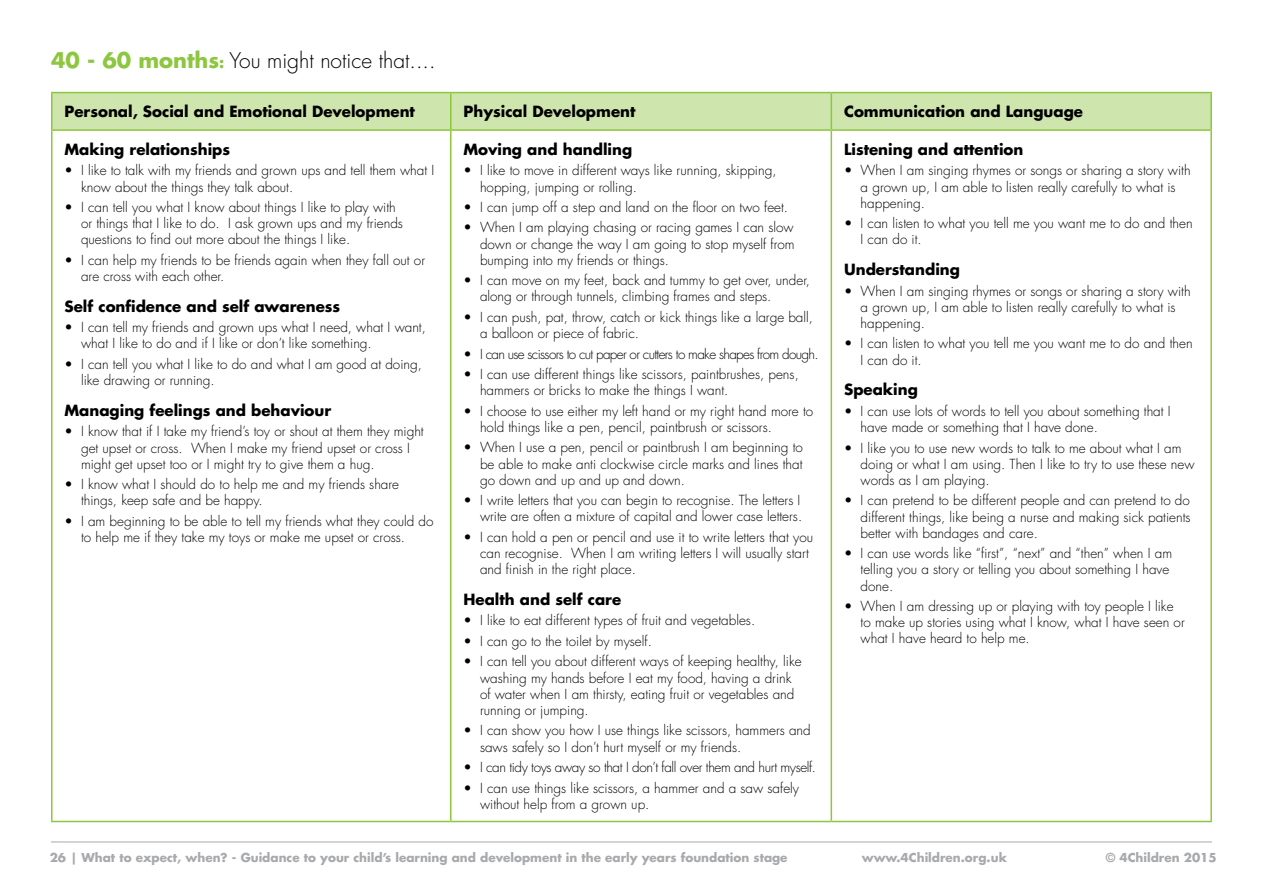
<style>
.page{position:relative;width:1263px;height:893px;background:#fff}
.page>*{position:absolute;margin:0;border:0;box-sizing:border-box;transform-origin:0 0}
.t1{font:300 21px "Futura LT";color:#000}
.t2{font:700 15px "Futura LT";color:#000}
.t3{font:300 13.5px/16.2px "Futura LT";color:#000}
.t4{font:300 13.5px "Futura LT";letter-spacing:-.05em;color:#000}
.t5{font:300 13.5px "Futura LT";letter-spacing:-.03em;color:#000}
.t6{font:700 12px "Futura LT";color:#a7a9ac}
.s1{font-weight:700;color:#8dc63f}
.s2{font-weight:700;font-size:15px;color:#8dc63f}
</style>
<div class="page">
<hr style="left:51px;top:842px;width:1161px;height:1px;background:#a7a9ac">
<div style="left:53px;top:93px;width:1157px;height:36px;background:#cfe5ae"></div>
<hr style="left:51px;top:92px;width:400px;height:1px;background:#8dc63f">
<hr style="left:51px;top:93px;width:2px;height:36px;background:#8dc63f">
<hr style="left:451px;top:92px;width:380px;height:1px;background:#8dc63f">
<hr style="left:450px;top:93px;width:1px;height:36px;background:#8dc63f">
<hr style="left:831px;top:92px;width:381px;height:1px;background:#8dc63f">
<hr style="left:831px;top:93px;width:1px;height:36px;background:#8dc63f">
<hr style="left:1210px;top:93px;width:2px;height:36px;background:#8dc63f">
<hr style="left:51px;top:129px;width:400px;height:2px;background:#8dc63f">
<hr style="left:51px;top:131px;width:2px;height:690px;background:#8dc63f">
<hr style="left:451px;top:129px;width:380px;height:2px;background:#8dc63f">
<hr style="left:450px;top:131px;width:1px;height:690px;background:#8dc63f">
<hr style="left:831px;top:129px;width:381px;height:2px;background:#8dc63f">
<hr style="left:831px;top:131px;width:1px;height:690px;background:#8dc63f">
<hr style="left:1210px;top:131px;width:2px;height:690px;background:#8dc63f">
<hr style="left:51px;top:821px;width:400px;height:1px;background:#8dc63f">
<hr style="left:451px;top:821px;width:380px;height:1px;background:#8dc63f">
<hr style="left:831px;top:821px;width:381px;height:1px;background:#8dc63f">
<h1 class="t1" style="left:51px;top:47px;width:386px"><span class="s1">40 - 60 months</span><span class="s2">:</span> You might notice that....</h1>
<p class="t2" style="left:65px;top:102px;width:352px">Personal, Social and Emotional Development</p>
<p class="t2" style="left:463px;top:102px;width:173px">Physical Development</p>
<p class="t2" style="left:844px;top:102px;width:240px">Communication and Language</p>
<p class="t2" style="left:65px;top:139px;width:167px">Making relationships</p>
<p class="t3" style="left:81px;top:163px;width:355px;text-indent:-16px">• I like to talk with my friends and grown ups and tell them what I know about the things they talk about.</p>
<p class="t3" style="left:81px;top:199px;width:323px;text-indent:-16px">• I can tell you what I know about things I like to play with or things that I like to do. I ask grown ups and my friends questions to find out more about the things I like.</p>
<p class="t3" style="left:81px;top:252px;width:346px;text-indent:-16px">• I can help my friends to be friends again when they fall out or are cross with each other.</p>
<p class="t2" style="left:65px;top:296px;width:277px">Self confidence and self awareness</p>
<p class="t3" style="left:81px;top:320px;width:346px;text-indent:-16px">• I can tell my friends and grown ups what I need, what I want, what I like to do and if I like or don’t like something.</p>
<p class="t3" style="left:81px;top:356px;width:342px;text-indent:-16px">• I can tell you what I like to do and what I am good at doing, like drawing or running.</p>
<p class="t2" style="left:65px;top:400px;width:268px">Managing feelings and behaviour</p>
<p class="t3" style="left:81px;top:424px;width:344px;text-indent:-16px">• I know that if I take my friend’s toy or shout at them they might get upset or cross. When I make my friend upset or cross I might get upset too or I might try to give them a hug.</p>
<p class="t3" style="left:81px;top:477px;width:320px;text-indent:-16px">• I know what I should do to help me and my friends share things, keep safe and be happy.</p>
<p class="t3" style="left:81px;top:513px;width:354px;text-indent:-16px">• I am beginning to be able to tell my friends what they could do to help me if they take my toys or make me upset or cross.</p>
<p class="t2" style="left:463px;top:139px;width:170px">Moving and handling</p>
<p class="t3" style="left:480px;top:163px;width:298px;text-indent:-16px">• I like to move in different ways like running, skipping, hopping, jumping or rolling.</p>
<p class="t3" style="left:463px;top:199px;width:326px">• I can jump off a step and land on the floor on two feet.</p>
<p class="t3" style="left:480px;top:220px;width:316px;text-align:justify;text-indent:-16px">• When I am playing chasing or racing games I can slow down or change the way I am going to stop myself from bumping into my friends or things.</p>
<p class="t3" style="left:480px;top:273px;width:331px;text-indent:-16px">• I can move on my feet, back and tummy to get over, under, along or through tunnels, climbing frames and steps.</p>
<p class="t3" style="left:480px;top:309px;width:335px;text-indent:-16px">• I can push, pat, throw, catch or kick things like a large ball, a balloon or piece of fabric.</p>
<p class="t4" style="left:463px;top:345px;width:357px">• I can use scissors to cut paper or cutters to make shapes from dough.</p>
<p class="t3" style="left:480px;top:366px;width:320px;text-indent:-16px">• I can use different things like scissors, paintbrushes, pens, hammers or bricks to make the things I want.</p>
<p class="t3" style="left:480px;top:403px;width:335px;text-indent:-16px">• I choose to use either my left hand or my right hand more to hold things like a pen, pencil, paintbrush or scissors.</p>
<p class="t3" style="left:480px;top:440px;width:324px;text-align:justify;text-indent:-16px">• When I use a pen, pencil or paintbrush I am beginning to be able to make anti clockwise circle marks and lines that go down and up and up and down.</p>
<p class="t3" style="left:463px;top:493px;width:340px;text-align:right">• I write letters that you can begin to recognise. The letters I write are often a mixture of capital and lower case letters.</p>
<p class="t3" style="left:480px;top:529px;width:335px;text-indent:-16px">• I can hold a pen or pencil and use it to write letters that you can recognise. When I am writing letters I will usually start and finish in the right place.</p>
<p class="t2" style="left:463px;top:589px;width:159px">Health and self care</p>
<p class="t3" style="left:463px;top:613px;width:293px">• I like to eat different types of fruit and vegetables.</p>
<p class="t3" style="left:463px;top:633px;width:190px">• I can go to the toilet by myself.</p>
<p class="t3" style="left:480px;top:654px;width:323px;text-indent:-16px">• I can tell you about different ways of keeping healthy, like washing my hands before I eat my food, having a drink of water when I am thirsty, eating fruit or vegetables and running or jumping.</p>
<p class="t3" style="left:480px;top:723px;width:332px;text-indent:-16px">• I can show you how I use things like scissors, hammers and saws safely so I don’t hurt myself or my friends.</p>
<p class="t5" style="left:463px;top:759px;width:354px">• I can tidy toys away so that I don’t fall over them and hurt myself.</p>
<p class="t3" style="left:480px;top:780px;width:321px;text-indent:-16px">• I can use things like scissors, a hammer and a saw safely without help from a grown up.</p>
<p class="t2" style="left:844px;top:139px;width:181px">Listening and attention</p>
<p class="t3" style="left:861px;top:163px;width:332px;text-indent:-16px">• When I am singing rhymes or songs or sharing a story with a grown up, I am able to listen really carefully to what is happening.</p>
<p class="t3" style="left:861px;top:216px;width:333px;text-indent:-16px">• I can listen to what you tell me you want me to do and then<br>I can do it.</p>
<p class="t2" style="left:844px;top:260px;width:117px">Understanding</p>
<p class="t3" style="left:861px;top:283px;width:332px;text-indent:-16px">• When I am singing rhymes or songs or sharing a story with a grown up, I am able to listen really carefully to what is happening.</p>
<p class="t3" style="left:861px;top:336px;width:333px;text-indent:-16px">• I can listen to what you tell me you want me to do and then<br>I can do it.</p>
<p class="t2" style="left:844px;top:380px;width:75px">Speaking</p>
<p class="t3" style="left:861px;top:403px;width:312px;text-indent:-16px">• I can use lots of words to tell you about something that I have made or something that I have done.</p>
<p class="t3" style="left:861px;top:440px;width:335px;text-indent:-16px">• I like you to use new words to talk to me about what I am doing or what I am using. Then I like to try to use these new words as I am playing.</p>
<p class="t3" style="left:861px;top:493px;width:332px;text-align:justify;text-indent:-16px">• I can pretend to be different people and can pretend to do different things, like being a nurse and making sick patients better with bandages and care.</p>
<p class="t3" style="left:861px;top:546px;width:313px;text-indent:-16px">• I can use words like “first”, “next” and “then” when I am telling you a story or telling you about something I have done.</p>
<p class="t3" style="left:861px;top:598px;width:326px;text-indent:-16px">• When I am dressing up or playing with toy people I like to make up stories using what I know, what I have seen or what I have heard to help me.</p>
<p class="t6" style="left:50px;top:850px;width:739px">26 | What to expect, when? - Guidance to your child’s learning and development in the early years foundation stage</p>
<p class="t6" style="left:862px;top:850px;width:147px">www.4Children.org.uk</p>
<p class="t6" style="left:1106px;top:850px;width:113px">© 4Children 2015</p>
</div>
